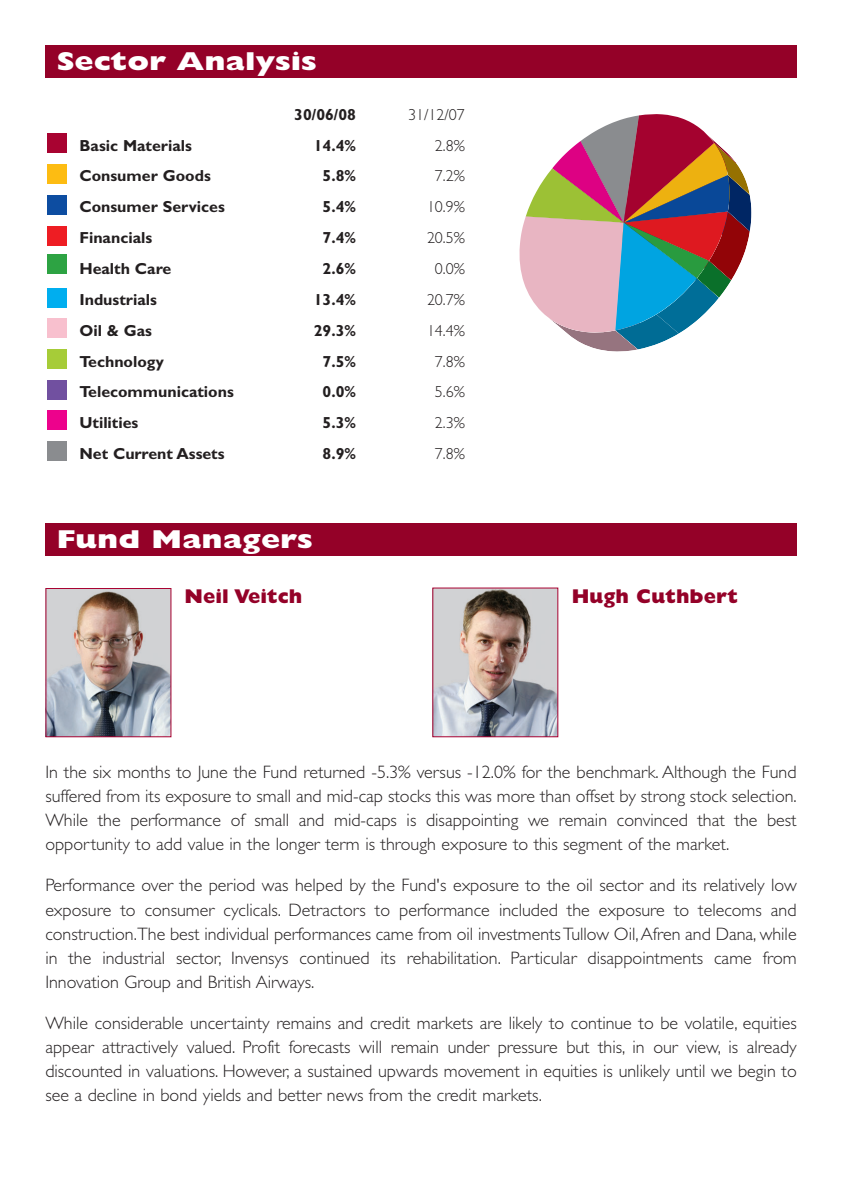
<style>
.page{position:relative;width:842px;height:1191px;background:#fff}
.page>*{position:absolute;margin:0;border:0;box-sizing:border-box;transform-origin:0 0}
.t1{font:800 26px "Gill Sans";color:#fff;scale:1.2 1}
.t2{font:800 20px "Gill Sans";color:#940128}
.t3{font:300 18px/24px "Gill Sans";color:#231f20;text-align:justify}
.t4{font:700 16px "Gill Sans";color:#231f20}
.t5{font:300 16px "Gill Sans";color:#231f20}
</style>
<div class="page">
<div style="left:45px;top:45px;width:752px;height:33px;background:#940128"></div>
<div style="left:45px;top:524px;width:752px;height:32px;background:#940128"></div>
<div style="left:47px;top:441px;width:20px;height:20px;background:#8a8c8f"></div>
<div style="left:47px;top:410px;width:20px;height:20px;background:#ed028c"></div>
<div style="left:47px;top:380px;width:20px;height:19px;background:#7150a0"></div>
<div style="left:47px;top:349px;width:20px;height:20px;background:#a6cc38"></div>
<div style="left:47px;top:318px;width:20px;height:20px;background:#f8c0ce"></div>
<div style="left:47px;top:288px;width:20px;height:19px;background:#00aeef"></div>
<div style="left:47px;top:254px;width:20px;height:20px;background:#2da343"></div>
<div style="left:47px;top:226px;width:20px;height:19px;background:#ee1d23"></div>
<div style="left:47px;top:195px;width:20px;height:20px;background:#0d4da1"></div>
<div style="left:47px;top:164px;width:20px;height:20px;background:#fdbc12"></div>
<div style="left:47px;top:133px;width:20px;height:20px;background:#a80331"></div>
<img style="left:47px;top:590px;width:122px;height:145px">
<div style="left:45px;top:588px;width:126px;height:149px;border:1px solid #a90332"></div>
<img style="left:434px;top:589px;width:122px;height:146px">
<svg style="left:519px;top:114px;width:232px;height:238px"></svg>
<h1 class="t1" style="left:57px;top:52px;width:218px">Sector Analysis</h1>
<p class="t4" style="left:294px;top:109px;width:63px">30/06/08</p>
<p class="t5" style="left:408px;top:109px;width:58px">31/12/07</p>
<p class="t4" style="left:79px;top:140px;width:114px">Basic Materials</p>
<p class="t4" style="left:314px;top:140px;width:44px">14.4%</p>
<p class="t5" style="left:435px;top:140px;width:31px">2.8%</p>
<p class="t4" style="left:79px;top:170px;width:133px">Consumer Goods</p>
<p class="t4" style="left:323px;top:170px;width:35px">5.8%</p>
<p class="t5" style="left:435px;top:170px;width:31px">7.2%</p>
<p class="t4" style="left:79px;top:201px;width:147px">Consumer Services</p>
<p class="t4" style="left:323px;top:201px;width:35px">5.4%</p>
<p class="t5" style="left:427px;top:201px;width:39px">10.9%</p>
<p class="t4" style="left:79px;top:232px;width:74px">Financials</p>
<p class="t4" style="left:323px;top:232px;width:35px">7.4%</p>
<p class="t5" style="left:427px;top:232px;width:39px">20.5%</p>
<p class="t4" style="left:79px;top:263px;width:94px">Health Care</p>
<p class="t4" style="left:323px;top:263px;width:35px">2.6%</p>
<p class="t5" style="left:435px;top:263px;width:31px">0.0%</p>
<p class="t4" style="left:79px;top:294px;width:79px">Industrials</p>
<p class="t4" style="left:314px;top:294px;width:44px">13.4%</p>
<p class="t5" style="left:427px;top:294px;width:39px">20.7%</p>
<p class="t4" style="left:79px;top:325px;width:74px">Oil &amp; Gas</p>
<p class="t4" style="left:314px;top:325px;width:44px">29.3%</p>
<p class="t5" style="left:427px;top:325px;width:39px">14.4%</p>
<p class="t4" style="left:79px;top:356px;width:86px">Technology</p>
<p class="t4" style="left:323px;top:356px;width:35px">7.5%</p>
<p class="t5" style="left:435px;top:356px;width:31px">7.8%</p>
<p class="t4" style="left:79px;top:386px;width:156px">Telecommunications</p>
<p class="t4" style="left:323px;top:386px;width:35px">0.0%</p>
<p class="t5" style="left:435px;top:386px;width:31px">5.6%</p>
<p class="t4" style="left:79px;top:417px;width:61px">Utilities</p>
<p class="t4" style="left:323px;top:417px;width:35px">5.3%</p>
<p class="t5" style="left:435px;top:417px;width:31px">2.3%</p>
<p class="t4" style="left:79px;top:448px;width:147px">Net Current Assets</p>
<p class="t4" style="left:323px;top:448px;width:35px">8.9%</p>
<p class="t5" style="left:435px;top:448px;width:31px">7.8%</p>
<h1 class="t1" style="left:57px;top:531px;width:215px">Fund Managers</h1>
<p class="t2" style="left:185px;top:589px;width:119px">Neil Veitch</p>
<p class="t2" style="left:572px;top:589px;width:168px">Hugh Cuthbert</p>
<p class="t3" style="left:45px;top:762px;width:753px">In the six months to June the Fund returned -5.3% versus -12.0% for the benchmark. Although the Fund suffered from its exposure to small and mid-cap stocks this was more than offset by strong stock selection.<br>While the performance of small and mid-caps is disappointing we remain convinced that the best opportunity to add value in the longer term is through exposure to this segment of the market.</p>
<p class="t3" style="left:45px;top:875px;width:753px">Performance over the period was helped by the Fund's exposure to the oil sector and its relatively low exposure to consumer cyclicals. Detractors to performance included the exposure to telecoms and construction.The best individual performances came from oil investments Tullow Oil,Afren and Dana, while in the industrial sector, Invensys continued its rehabilitation. Particular disappointments came from Innovation Group and British Airways.</p>
<p class="t3" style="left:45px;top:1012px;width:753px">While considerable uncertainty remains and credit markets are likely to continue to be volatile, equities appear attractively valued. Profit forecasts will remain under pressure but this, in our view, is already discounted in valuations. However, a sustained upwards movement in equities is unlikely until we begin to see a decline in bond yields and better news from the credit markets.</p>
</div>
